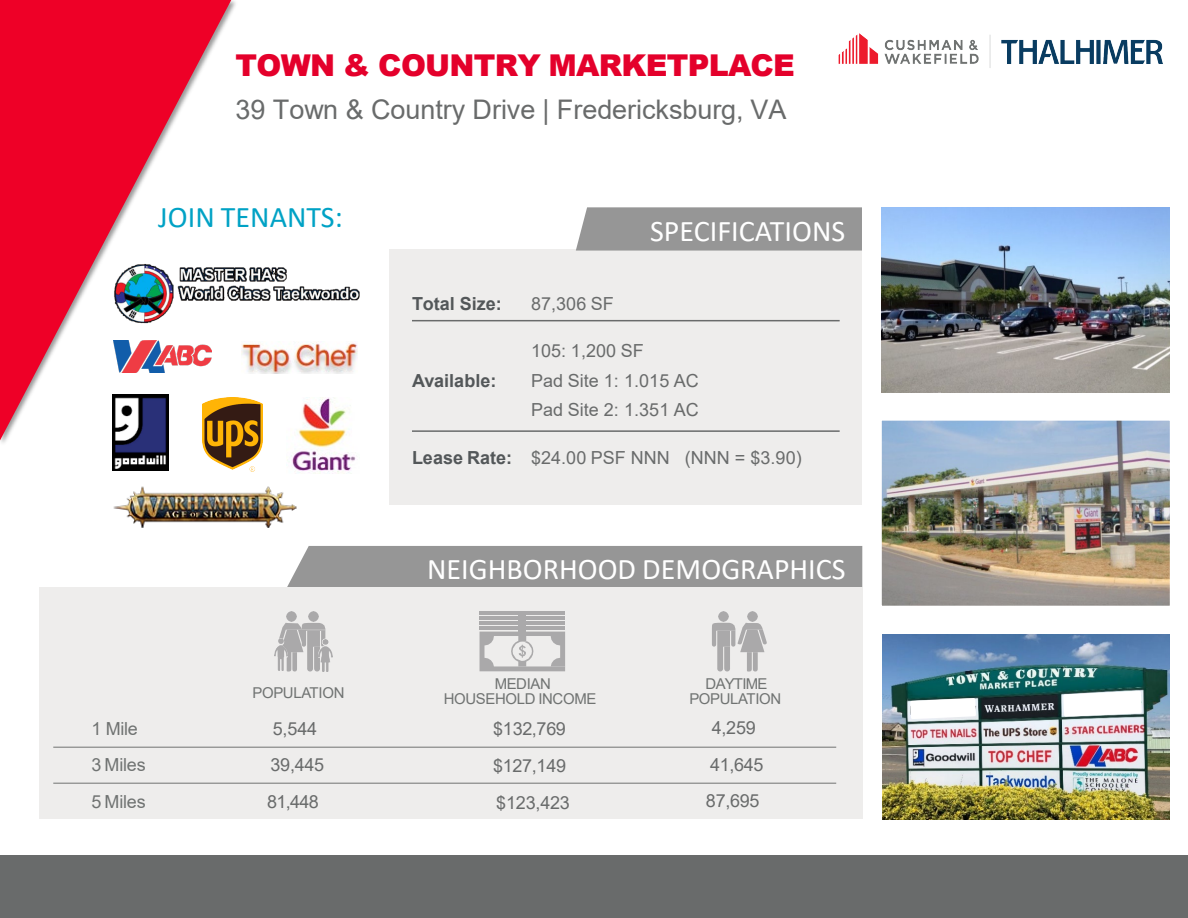
<style>
.page{position:relative;width:1188px;height:918px;background:#fff}
.page>*{position:absolute;margin:0;border:0;box-sizing:border-box;transform-origin:0 0}
.t1{font:30px "Calibri";color:#fff}
.t2{font:900 30px "Arial";letter-spacing:-.025em;color:#e4002b}
.t3{font:30px "Calibri";color:#00a2c5}
.t4{font:27px "Arial";color:#696b6b}
.t5{font:18px "Arial";color:#696b6b}
.t6{font:700 18px "Arial";color:#535759}
.t7{font:18px "Arial";letter-spacing:-.01em;color:#707372}
.t8{font:15px/15.1px "Arial";letter-spacing:-.025em;color:#707372;text-align:center}
</style>
<div class="page">
<svg style="left:0;top:0;width:231px;height:440px;fill:#ee0027"></svg>
<div style="left:0;top:855px;width:1188px;height:63px;background:#696b6b"></div>
<img style="left:838px;top:33px;width:325px;height:35px">
<div style="left:286px;top:546px;width:576px;height:42px;background:#969696"></div>
<div style="left:39px;top:588px;width:823px;height:231px;background:#eeedec"></div>
<img style="left:274px;top:639px;width:5px;height:32px">
<svg style="left:279px;top:612px;width:46px;height:60px"></svg>
<img style="left:319px;top:639px;width:13px;height:32px">
<hr style="left:480px;top:611px;width:85px;height:4px;background:#aaa9aa">
<svg style="left:480px;top:615px;width:85px;height:56px"></svg>
<svg style="left:712px;top:612px;width:55px;height:60px"></svg>
<hr style="left:53px;top:747px;width:783px;height:1px;background:#707372">
<hr style="left:53px;top:783px;width:783px;height:1px;background:#707372">
<img style="left:291px;top:397px;width:65px;height:77px">
<img style="left:112px;top:395px;width:57px;height:76px">
<img style="left:113px;top:340px;width:98px;height:33px">
<img style="left:202px;top:397px;width:60px;height:74px">
<img style="left:241px;top:342px;width:117px;height:32px">
<img style="left:113px;top:486px;width:183px;height:42px">
<div style="left:389px;top:249px;width:473px;height:256px;background:#eeedec"></div>
<hr style="left:412px;top:320px;width:428px;height:1px;background:#696b6b">
<hr style="left:412px;top:430px;width:428px;height:2px;background:#696b6b">
<div style="left:576px;top:207px;width:286px;height:44px;background:#969696"></div>
<img style="left:882px;top:207px;width:288px;height:185px">
<img style="left:883px;top:422px;width:286px;height:183px">
<div style="left:880px;top:419px;width:292px;height:189px;border:2px solid #fff"></div>
<img style="left:882px;top:634px;width:288px;height:185px">
<svg style="left:1062px;top:689px;width:81px;height:29px"></svg>
<svg style="left:909px;top:696px;width:69px;height:25px"></svg>
<img style="left:108px;top:258px;width:252px;height:66px">
<h1 class="t2" style="left:235px;top:43px;width:561px">TOWN &amp; COUNTRY MARKETPLACE</h1>
<h2 class="t4" style="left:235px;top:90px;width:553px">39 Town &amp; Country Drive | Fredericksburg, VA</h2>
<p class="t3" style="left:158px;top:196px;width:186px">JOIN TENANTS:</p>
<p class="t6" style="left:412px;top:291px;width:91px">Total Size:</p>
<p class="t5" style="left:531px;top:292px;width:84px">87,306 SF</p>
<p class="t1" style="left:650px;top:210px;width:197px">SPECIFICATIONS</p>
<p class="t6" style="left:412px;top:367px;width:86px">Available:</p>
<p class="t5" style="left:531px;top:339px;width:114px">105: 1,200 SF</p>
<p class="t5" style="left:531px;top:368px;width:169px">Pad Site 1: 1.015 AC</p>
<p class="t5" style="left:531px;top:397px;width:169px">Pad Site 2: 1.351 AC</p>
<p class="t6" style="left:412px;top:445px;width:102px">Lease Rate:</p>
<p class="t5" style="left:531px;top:446px;width:272px">$24.00 PSF NNN (NNN = $3.90)</p>
<p class="t1" style="left:427px;top:549px;width:420px">NEIGHBORHOOD DEMOGRAPHICS</p>
<p class="t7" style="left:91px;top:716px;width:48px">1 Mile</p>
<p class="t7" style="left:91px;top:753px;width:56px">3 Miles</p>
<p class="t7" style="left:91px;top:789px;width:56px">5 Miles</p>
<p class="t8" style="left:253px;top:685px;width:93px">POPULATION</p>
<p class="t5" style="left:273px;top:716px;width:46px">5,544</p>
<p class="t5" style="left:271px;top:753px;width:55px">39,445</p>
<p class="t5" style="left:267px;top:789px;width:53px">81,448</p>
<p class="t8" style="left:444px;top:676px;width:154px">MEDIAN<br>HOUSEHOLD INCOME</p>
<p class="t5" style="left:493px;top:717px;width:74px">$132,769</p>
<p class="t5" style="left:493px;top:753px;width:75px">$127,149</p>
<p class="t5" style="left:496px;top:790px;width:75px">$123,423</p>
<p class="t8" style="left:689px;top:676px;width:93px">DAYTIME<br>POPULATION</p>
<p class="t5" style="left:712px;top:715px;width:45px">4,259</p>
<p class="t5" style="left:710px;top:752px;width:55px">41,645</p>
<p class="t5" style="left:706px;top:789px;width:55px">87,695</p>
</div>
